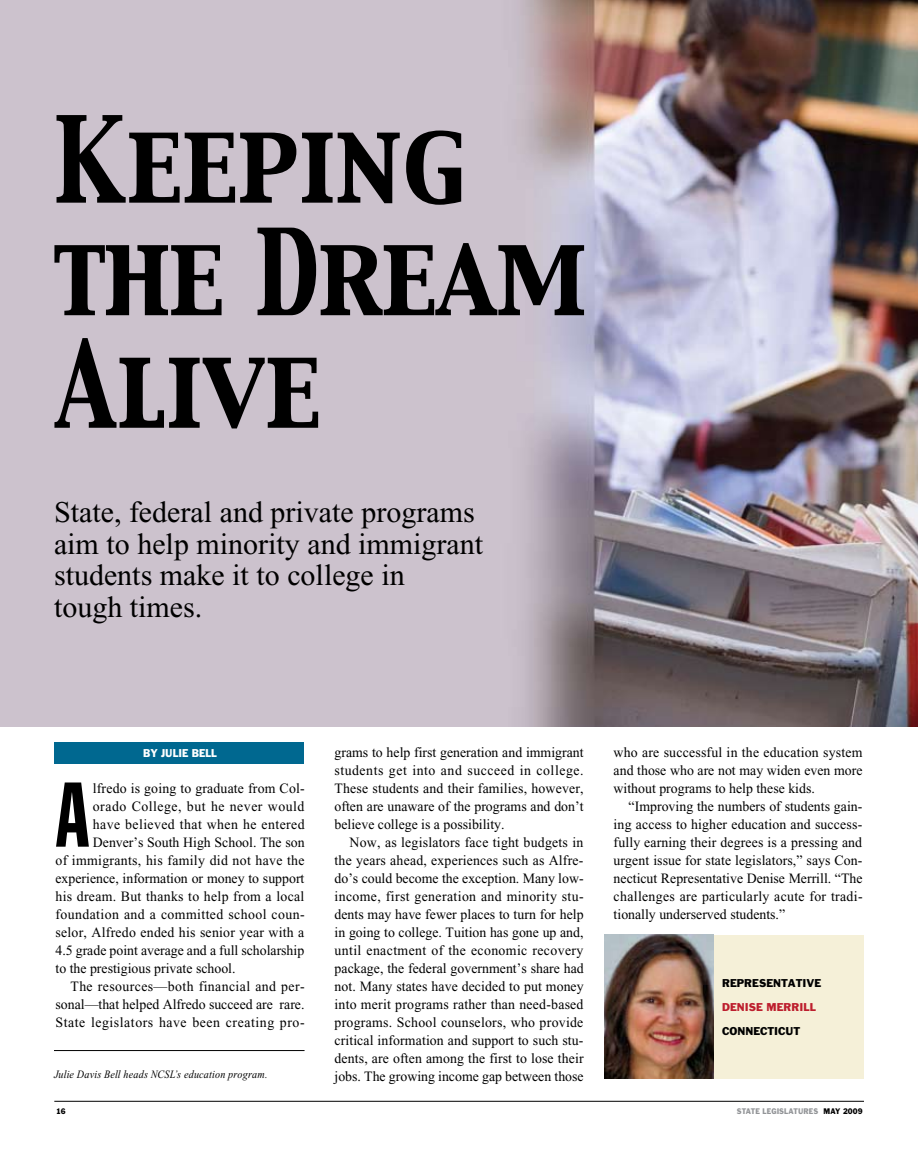
<style>
.page{position:relative;width:918px;height:1176px;background:#fff}
.page>*{position:absolute;margin:0;border:0;box-sizing:border-box;transform-origin:0 0}
.t1{font:105px/112.5px "Capitals";letter-spacing:-.01em;color:#000;scale:.9 1}
.t2{font:90.15px "Franklin Gothic Extra Cond";color:#000}
.t3{font:30px/31.5px "Times New Roman";color:#000}
.t4{font:14.25px/18px "Times New Roman";color:#000;text-align:justify}
.t5{font:14.25px "Times New Roman";letter-spacing:.02em;color:#000}
.t6{font:14.25px "Times New Roman";letter-spacing:.03em;color:#000}
.t7{font:14.25px "Times New Roman";letter-spacing:.04em;color:#000}
.t8{font:14.25px "Times New Roman";letter-spacing:.035em;color:#000}
.t9{font:italic 11.25px "Times New Roman";letter-spacing:.015em;color:#000;scale:.9 1}
.t10{font:10.5px "Franklin Gothic";color:#000}
.t11{font:10.5px "Franklin Gothic";color:#bd1e2d}
.t12{font:10.5px "Franklin Gothic";color:#fff;scale:.9 1}
.t13{font:7.5px "Franklin Gothic";letter-spacing:.01em;color:#939598;scale:.9 1}
.t14{font:7.5px "Franklin Gothic";color:#000;scale:.9 1}
.s1{color:#000}
</style>
<div class="page">
<hr style="left:54px;top:1100px;width:810px;height:1px;background:#000">
<div style="left:54px;top:741px;width:249px;height:22px;background:#006890"></div>
<img style="left:0;top:0;width:918px;height:726px">
<div style="left:605px;top:934px;width:259px;height:143px;background:#f5f0d8"></div>
<img style="left:604px;top:934px;width:109px;height:143px">
<hr style="left:54px;top:1049px;width:251px;height:1px;background:#000">
<h1 class="t1" style="left:54px;top:111px;width:593px">Keeping the Dream<br>Alive</h1>
<h3 class="t3" style="left:54px;top:496px;width:431px">State, federal and private programs aim to help minority and immigrant students make it to college in<br>tough times.</h3>
<p class="t12" style="left:143px;top:745px;width:84px">BY JULIE BELL</p>
<h2 class="t2" style="left:56px;top:766px;width:35px">A</h2>
<p class="t4" style="left:93px;top:778px;width:213px">lfredo is going to graduate from Col-</p>
<p class="t8" style="left:93px;top:797px;width:213px">orado College, but he never would</p>
<p class="t6" style="left:93px;top:815px;width:213px">have believed that when he entered</p>
<p class="t4" style="left:93px;top:832px;width:213px">Denver’s South High School. The son</p>
<p class="t5" style="left:55px;top:851px;width:251px">of immigrants, his family did not have the</p>
<p class="t4" style="left:55px;top:868px;width:250px">experience, information or money to support</p>
<p class="t5" style="left:55px;top:887px;width:250px">his dream. But thanks to help from a local</p>
<p class="t6" style="left:55px;top:905px;width:251px">foundation and a committed school coun-</p>
<p class="t5" style="left:55px;top:923px;width:250px">selor, Alfredo ended his senior year with a</p>
<p class="t4" style="left:55px;top:940px;width:250px">4.5 grade point average and a full scholarship</p>
<p class="t4" style="left:55px;top:958px;width:182px">to the prestigious private school.</p>
<p class="t6" style="left:70px;top:977px;width:236px">The resources—both financial and per-</p>
<p class="t4" style="left:55px;top:994px;width:251px">sonal—that helped Alfredo succeed are rare.</p>
<p class="t7" style="left:55px;top:1013px;width:251px">State legislators have been creating pro-</p>
<p class="t9" style="left:54px;top:1067px;width:239px">Julie Davis Bell heads NCSL’s education program.</p>
<p class="t4" style="left:335px;top:742px;width:251px">grams to help first generation and immigrant students get into and succeed in college.<br>These students and their families, however, often are unaware of the programs and don’t believe college is a possibility.</p>
<p class="t4" style="left:335px;top:832px;width:251px;text-indent:15px">Now, as legislators face tight budgets in the years ahead, experiences such as Alfre&shy;do’s could become the exception. Many low&shy;income, first generation and minority stu&shy;dents may have fewer places to turn for help in going to college. Tuition has gone up and, until enactment of the economic recovery package, the federal government’s share had not. Many states have decided to put money into merit programs rather than need-based programs. School counselors, who provide critical information and support to such stu&shy;dents, are often among the first to lose their jobs. The growing income gap between those</p>
<p class="t4" style="left:614px;top:742px;width:250px">who are successful in the education system and those who are not may widen even more without programs to help these kids.</p>
<p class="t4" style="left:614px;top:796px;width:250px;text-indent:15px">“Improving the numbers of students gain&shy;ing access to higher education and success&shy;fully earning their degrees is a pressing and urgent issue for state legislators,” says Con&shy;necticut Representative Denise Merrill. “The challenges are particularly acute for tradi&shy;tionally underserved students.”</p>
<p class="t10" style="left:722px;top:975px;width:101px">REPRESENTATIVE</p>
<p class="t11" style="left:722px;top:999px;width:95px">DENISE MERRILL</p>
<p class="t10" style="left:722px;top:1023px;width:80px">CONNECTICUT</p>
<p class="t14" style="left:56px;top:1105px;width:12px">16</p>
<p class="t13" style="left:737px;top:1105px;width:141px">STATE LEGISLATURES <span class="s1">MAY 2009</span></p>
</div>
